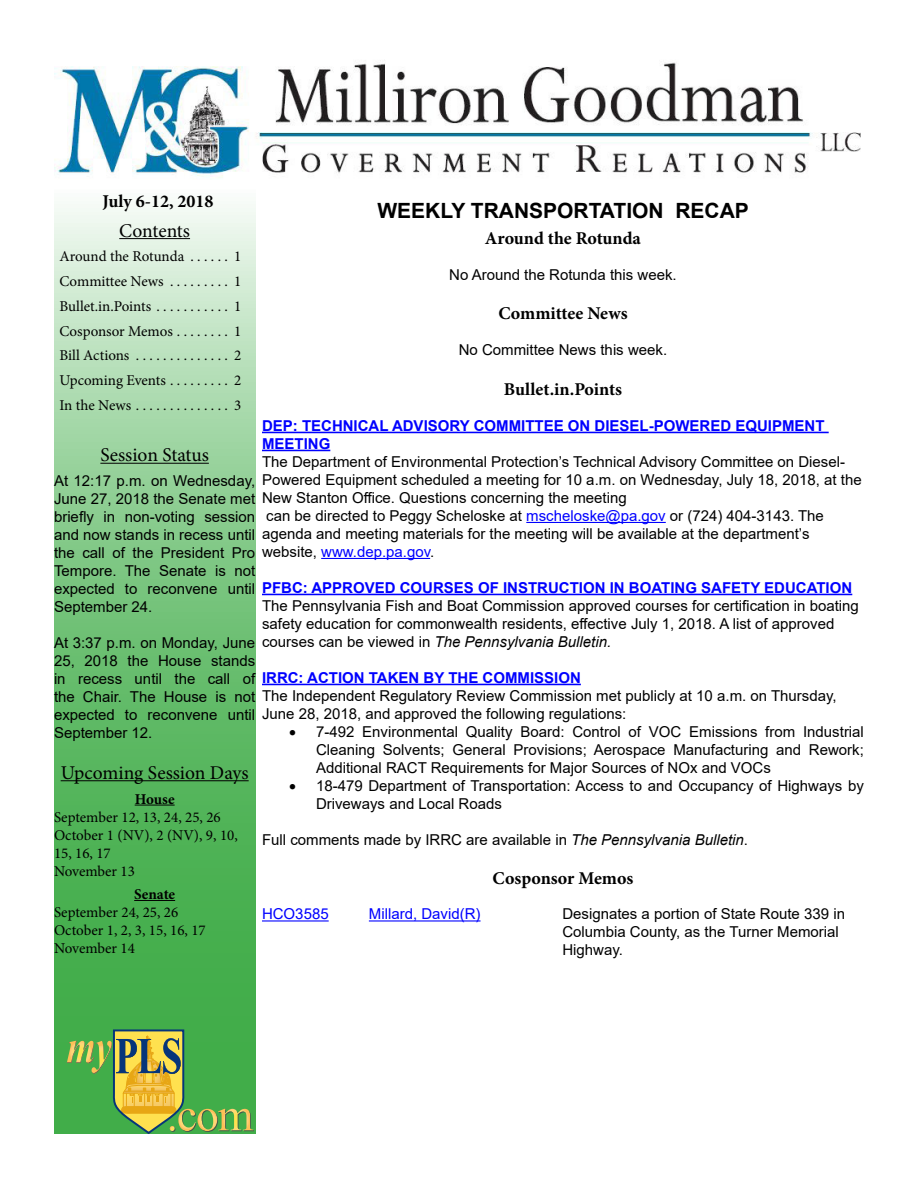
<style>
.page{position:relative;width:918px;height:1188px;background:#fff}
.page>*{position:absolute;margin:0;border:0;box-sizing:border-box;transform-origin:0 0}
.t1{font:700 21px "Arial";color:#000}
.t2{font:19.5px "Minion Pro";color:#000}
.t3{font:700 18px "Minion Pro";color:#000}
.t4{font:15px/18px "Arial";color:#000}
.t5{font:15px/24.8px "Minion Pro";color:#000}
.t6{font:700 15px/18px "Arial";color:#00f}
.t7{font:15px "Arial";color:#00f}
.t8{font:700 15px "Minion Pro";letter-spacing:-.005em;color:#000}
.s1{color:#00f}
.s2{color:#000}
.s3{font-style:italic}
</style>
<div class="page">
<img style="left:54px;top:60px;width:807px;height:118px">
<svg style="left:54px;top:208px;width:201px;height:926px;background:#7ec784"></svg>
<svg style="left:67px;top:1029px;width:187px;height:105px;background:#75ac4c"></svg>
<hr style="left:119px;top:238px;width:71px;height:1px;background:#000">
<hr style="left:262px;top:432px;width:567px;height:1px;background:#00f">
<hr style="left:262px;top:450px;width:68px;height:1px;background:#00f">
<hr style="left:526px;top:522px;width:140px;height:1px;background:#00f">
<hr style="left:321px;top:558px;width:109px;height:1px;background:#00f">
<hr style="left:262px;top:594px;width:590px;height:1px;background:#00f">
<hr style="left:262px;top:684px;width:319px;height:1px;background:#00f">
<hr style="left:262px;top:920px;width:67px;height:2px;background:#00f">
<hr style="left:369px;top:920px;width:112px;height:2px;background:#00f">
<hr style="left:100px;top:463px;width:109px;height:1px;background:#000">
<hr style="left:61px;top:780px;width:188px;height:1px;background:#000">
<hr style="left:135px;top:805px;width:40px;height:1px;background:#000">
<hr style="left:134px;top:900px;width:41px;height:1px;background:#000">
<p class="t3" style="left:103px;top:188px;width:112px">July 6-12, 2018</p>
<h1 class="t1" style="left:377px;top:196px;width:373px">WEEKLY TRANSPORTATION RECAP</h1>
<h2 class="t2" style="left:119px;top:217px;width:72px">Contents</h2>
<p class="t5" style="left:59px;top:244px;width:184px;text-align:justify">Around the Rotunda . . . . . . 1<br>Committee News . . . . . . . . . 1<br>Bullet.in.Points . . . . . . . . . . . 1<br>Cosponsor Memos . . . . . . . . 1<br>Bill Actions . . . . . . . . . . . . . . 2<br>Upcoming Events . . . . . . . . . 2<br>In the News . . . . . . . . . . . . . . 3</p>
<p class="t3" style="left:485px;top:225px;width:158px">Around the Rotunda</p>
<p class="t4" style="left:449px;top:265px;width:229px">No Around the Rotunda this week.</p>
<p class="t3" style="left:498px;top:301px;width:131px">Committee News</p>
<p class="t4" style="left:459px;top:341px;width:210px">No Committee News this week.</p>
<p class="t3" style="left:504px;top:376px;width:120px">Bullet.in.Points</p>
<p class="t6" style="left:262px;top:417px;width:564px">DEP: TECHNICAL ADVISORY COMMITTEE ON DIESEL-POWERED EQUIPMENT<br>MEETING</p>
<p class="t4" style="left:262px;top:453px;width:585px">The Department of Environmental Protection’s Technical Advisory Committee on Diesel-</p>
<p class="t4" style="left:54px;top:471px;width:809px">At 12:17 p.m. on Wednesday, Powered Equipment scheduled a meeting for 10 a.m. on Wednesday, July 18, 2018, at the</p>
<p class="t4" style="left:54px;top:489px;width:574px">June 27, 2018 the Senate met New Stanton Office. Questions concerning the meeting</p>
<p class="t4" style="left:266px;top:507px;width:559px">can be directed to Peggy Scheloske at <span class="s1">mscheloske@pa.gov</span> or (724) 404-3143. The</p>
<p class="t4" style="left:262px;top:525px;width:549px">agenda and meeting materials for the meeting will be available at the department’s</p>
<p class="t7" style="left:262px;top:541px;width:174px"><span class="s2">website,</span> www.dep.pa.gov<span class="s2">.</span></p>
<p class="t6" style="left:262px;top:579px;width:592px">PFBC: APPROVED COURSES OF INSTRUCTION IN BOATING SAFETY EDUCATION</p>
<p class="t4" style="left:262px;top:597px;width:598px">The Pennsylvania Fish and Boat Commission approved courses for certification in boating</p>
<p class="t4" style="left:262px;top:615px;width:574px">safety education for commonwealth residents, effective July 1, 2018. A list of approved</p>
<p class="t4" style="left:54px;top:634px;width:559px">At 3:37 p.m. on Monday, June courses can be viewed in <span class="s3">The Pennsylvania Bulletin.</span></p>
<p class="t6" style="left:262px;top:669px;width:320px">IRRC: ACTION TAKEN BY THE COMMISSION</p>
<p class="t4" style="left:262px;top:687px;width:576px">The Independent Regulatory Review Commission met publicly at 10 a.m. on Thursday,<br>June 28, 2018, and approved the following regulations:</p>
<p class="t4" style="left:316px;top:723px;width:549px;text-align:justify;text-indent:-27px">• 7-492 Environmental Quality Board: Control of VOC Emissions from Industrial Cleaning Solvents; General Provisions; Aerospace Manufacturing and Rework; Additional RACT Requirements for Major Sources of NOx and VOCs</p>
<p class="t4" style="left:316px;top:777px;width:549px;text-indent:-27px">• 18-479 Department of Transportation: Access to and Occupancy of Highways by<br>Driveways and Local Roads</p>
<p class="t4" style="left:262px;top:831px;width:488px">Full comments made by IRRC are available in <span class="s3">The Pennsylvania Bulletin</span>.</p>
<p class="t3" style="left:493px;top:866px;width:142px">Cosponsor Memos</p>
<p class="t7" style="left:262px;top:904px;width:68px">HCO3585</p>
<p class="t7" style="left:369px;top:904px;width:113px">Millard, David(R)</p>
<p class="t4" style="left:562px;top:905px;width:284px">Designates a portion of State Route 339 in<br>Columbia County, as the Turner Memorial<br>Highway.</p>
<h2 class="t2" style="left:100px;top:442px;width:110px">Session Status</h2>
<p class="t4" style="left:54px;top:508px;width:203px;text-align:justify">briefly in non-voting session and now stands in recess until the call of the President Pro Tempore. The Senate is not expected to reconvene until September 24.</p>
<p class="t4" style="left:54px;top:652px;width:203px;text-align:justify">25, 2018 the House stands in recess until the call of the Chair. The House is not expected to reconvene until September 12.</p>
<h2 class="t2" style="left:61px;top:760px;width:190px">Upcoming Session Days</h2>
<p class="t8" style="left:135px;top:788px;width:41px">House</p>
<p class="t5" style="left:54px;top:808px;width:185px;line-height:18px">September 12, 13, 24, 25, 26<br>October 1 (NV), 2 (NV), 9, 10,<br>15, 16, 17<br>November 13</p>
<p class="t8" style="left:134px;top:884px;width:42px">Senate</p>
<p class="t5" style="left:54px;top:903px;width:153px;line-height:18px">September 24, 25, 26<br>October 1, 2, 3, 15, 16, 17<br>November 14</p>
</div>
